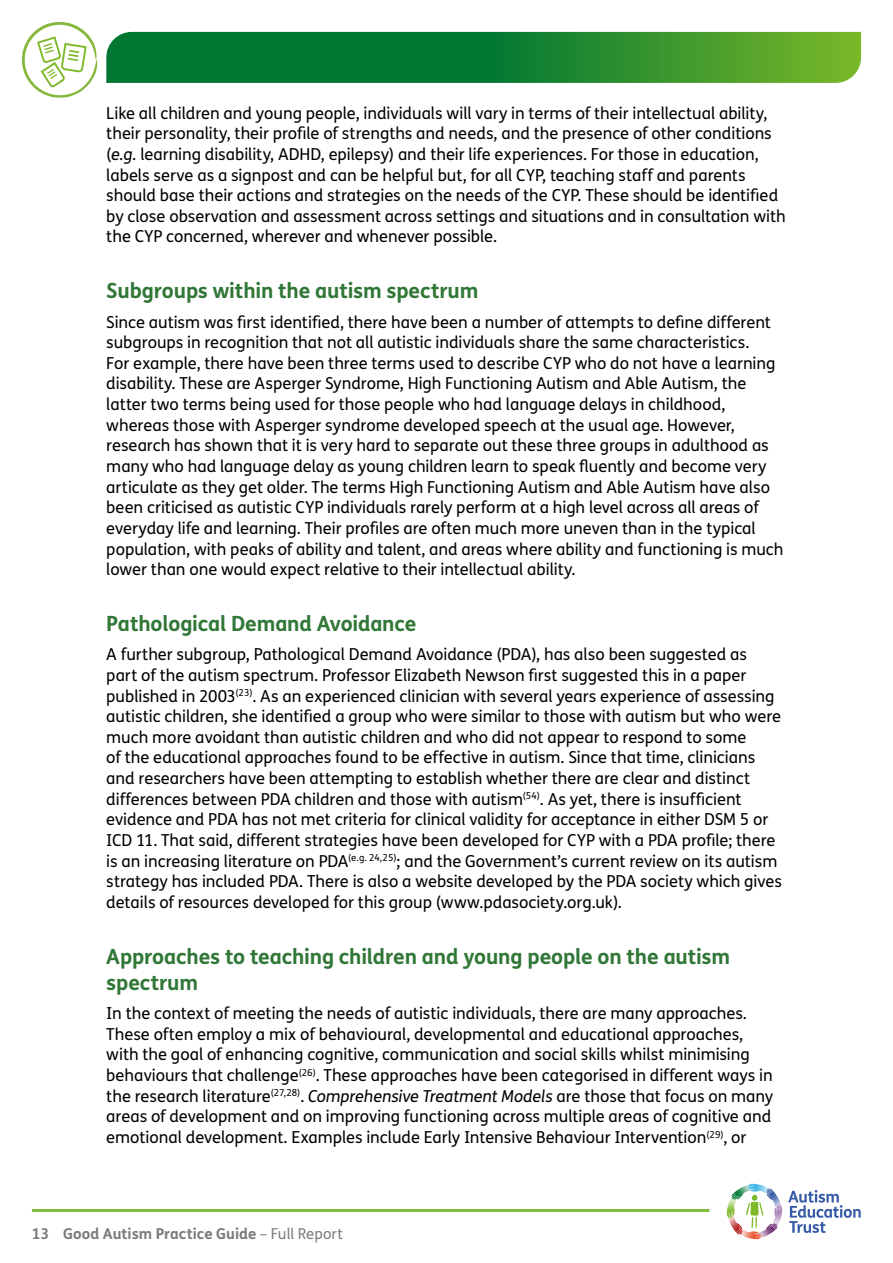
<style>
.page{position:relative;width:893px;height:1263px;background:#fff}
.page>*{position:absolute;margin:0;border:0;box-sizing:border-box;transform-origin:0 0}
.t1{font:700 21px/26.2px "FS Me";letter-spacing:-.01em;color:#317737}
.t2{font:16.5px/20.7px "FS Me";letter-spacing:-.005em;color:#000}
.t3{font:700 15px "FS Me";color:#7c7c7c}
.s1{font-style:italic}
.s2{font-weight:400}
</style>
<div class="page">
<svg style="left:788px;top:1190px;width:73px;height:43px"></svg>
<svg style="left:727px;top:1184px;width:52px;height:55px"></svg>
<hr style="left:32px;top:1209px;width:677px;height:3px;background:#84bc3d">
<svg style="left:106px;top:32px;width:755px;height:51px;background:#208832"></svg>
<svg style="left:22px;top:22px;width:75px;height:76px"></svg>
<p class="t2" style="left:106px;top:102px;width:681px">Like all children and young people, individuals will vary in terms of their intellectual ability, their personality, their profile of strengths and needs, and the presence of other conditions (<span class="s1">e.g.</span> learning disability, ADHD, epilepsy) and their life experiences. For those in education, labels serve as a signpost and can be helpful but, for all CYP, teaching staff and parents should base their actions and strategies on the needs of the CYP. These should be identified by close observation and assessment across settings and situations and in consultation with the CYP concerned, wherever and whenever possible.</p>
<p class="t1" style="left:106px;top:277px;width:374px">Subgroups within the autism spectrum</p>
<p class="t2" style="left:106px;top:311px;width:679px">Since autism was first identified, there have been a number of attempts to define different subgroups in recognition that not all autistic individuals share the same characteristics.<br>For example, there have been three terms used to describe CYP who do not have a learning disability. These are Asperger Syndrome, High Functioning Autism and Able Autism, the latter two terms being used for those people who had language delays in childhood, whereas those with Asperger syndrome developed speech at the usual age. However, research has shown that it is very hard to separate out these three groups in adulthood as many who had language delay as young children learn to speak fluently and become very articulate as they get older. The terms High Functioning Autism and Able Autism have also been criticised as autistic CYP individuals rarely perform at a high level across all areas of everyday life and learning. Their profiles are often much more uneven than in the typical population, with peaks of ability and talent, and areas where ability and functioning is much lower than one would expect relative to their intellectual ability.</p>
<p class="t1" style="left:106px;top:609px;width:312px">Pathological Demand Avoidance</p>
<p class="t2" style="left:106px;top:644px;width:677px">A further subgroup, Pathological Demand Avoidance (PDA), has also been suggested as part of the autism spectrum. Professor Elizabeth Newson first suggested this in a paper published in 2003<sup>(23)</sup>. As an experienced clinician with several years experience of assessing autistic children, she identified a group who were similar to those with autism but who were much more avoidant than autistic children and who did not appear to respond to some<br>of the educational approaches found to be effective in autism. Since that time, clinicians and researchers have been attempting to establish whether there are clear and distinct differences between PDA children and those with autism<sup>(54)</sup>. As yet, there is insufficient evidence and PDA has not met criteria for clinical validity for acceptance in either DSM 5 or ICD 11. That said, different strategies have been developed for CYP with a PDA profile; there is an increasing literature on PDA<sup>(e.g.</sup> <sup>24,25)</sup>; and the Government’s current review on its autism strategy has included PDA. There is also a website developed by the PDA society which gives details of resources developed for this group (www.pdasociety.org.uk).</p>
<p class="t1" style="left:106px;top:942px;width:625px">Approaches to teaching children and young people on the autism spectrum</p>
<p class="t2" style="left:106px;top:1003px;width:668px">In the context of meeting the needs of autistic individuals, there are many approaches.<br>These often employ a mix of behavioural, developmental and educational approaches, with the goal of enhancing cognitive, communication and social skills whilst minimising behaviours that challenge<sup>(26)</sup>. These approaches have been categorised in different ways in the research literature<sup>(27,28)</sup>. <span class="s1">Comprehensive Treatment Models</span> are those that focus on many areas of development and on improving functioning across multiple areas of cognitive and emotional development. Examples include Early Intensive Behaviour Intervention<sup>(29)</sup>, or</p>
<p class="t3" style="left:32px;top:1222px;width:313px">13 Good Autism Practice Guide <span class="s2">– Full Report</span></p>
</div>
